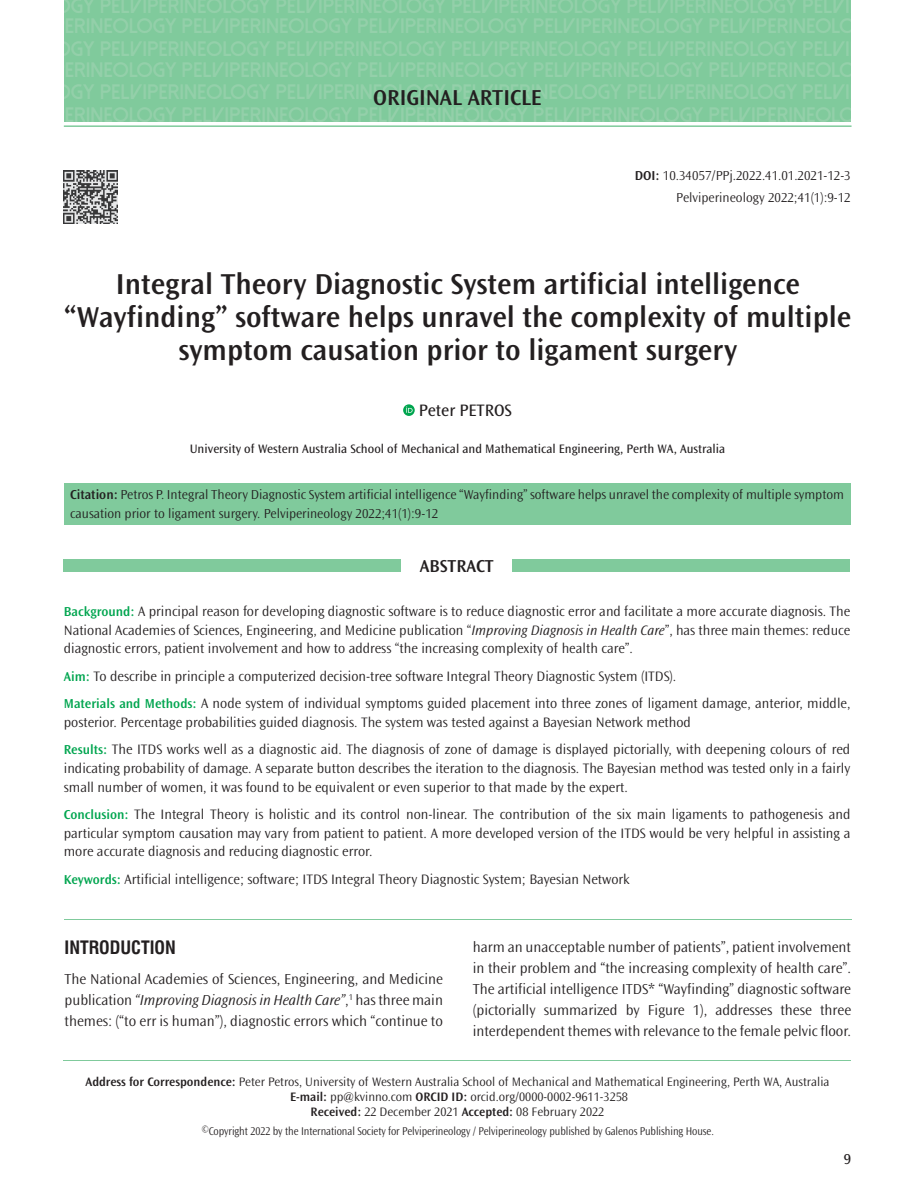
<style>
.page{position:relative;width:915px;height:1191px;background:#fff}
.page>*{position:absolute;margin:0;border:0;box-sizing:border-box;transform-origin:0 0}
._1__BAŞLIK{font:600 30px/33px "Ocean Sans Std";color:#231f20;text-align:center}
.TÜR{font:600 22.5px "Ocean Sans Std";color:#231f20}
.BUYUK_BASLIK{font:18px "Swiss Condensed Bold Tr";color:#231f20}
.OZET{font:600 18px "Ocean Sans Std";color:#231f20}
.YAZARLAR{font:17.25px "Ocean Sans Std";color:#231f20}
.YAZI{font:300 15px/21px "Ocean Sans Std";color:#231f20;text-align:justify}
.t1{font:15px "Ocean Sans Std";color:#231f20}
.OZET-2{font:300 14.25px/18.8px "Ocean Sans Std";color:#231f20;text-align:justify}
.CİTE_AS{font:300 13.5px/18.8px "Ocean Sans Std";color:#231f20}
.DOİ{font:300 13.5px "Ocean Sans Std";color:#231f20}
.SAYFA_NO{font:300 13.5px "Ocean Sans Std";color:#231f20}
.YAZİSMA_ADRESİ_BOLUM{font:300 12.75px "Ocean Sans Std";color:#231f20}
.KURUMLAR{font:12.75px "Ocean Sans Std";color:#231f20}
.t2{font:300 11.7px "Ocean Sans Std";letter-spacing:-.005em;color:#231f20;scale:.9 1}
.s1{font-weight:600}
.s2{font-weight:600;font-size:13.5px;color:#00a54f}
.s3{font-style:italic}
</style>
<div class="page">
<hr style="left:63px;top:1060px;width:787px;height:1px;background:#80ca9c">
<div style="left:64px;top:0;width:786px;height:122px;background:#80ca9c"></div>
<img style="left:64px;top:170px;width:53px;height:54px">
<svg style="left:403px;top:404px;width:11px;height:12px"></svg>
<svg style="left:406px;top:406px;width:6px;height:7px"></svg>
<div style="left:63px;top:559px;width:338px;height:12px;background:#80ca9c"></div>
<div style="left:512px;top:559px;width:338px;height:12px;background:#80ca9c"></div>
<hr style="left:64px;top:918px;width:786px;height:1px;background:#80ca9c">
<hr style="left:64px;top:125px;width:787px;height:2px;background:#80ca9c">
<div style="left:64px;top:483px;width:786px;height:41px;background:#80ca9c"></div>
<p class="TÜR" style="left:373px;top:85px;width:170px">ORIGINAL ARTICLE</p>
<p class="DOİ" style="left:634px;top:168px;width:217px"><span class="s1">DOI:</span> 10.34057/PPj.2022.41.01.2021-12-3</p>
<p class="SAYFA_NO" style="left:676px;top:190px;width:176px">Pelviperineology 2022;41(1):9-12</p>
<p class="_1__BAŞLIK" style="left:64px;top:268px;width:788px">Integral Theory Diagnostic System artificial intelligence “Wayfinding” software helps unravel the complexity of multiple symptom causation prior to ligament surgery</p>
<p class="YAZARLAR" style="left:419px;top:401px;width:94px">Peter PETROS</p>
<p class="KURUMLAR" style="left:190px;top:441px;width:537px">University of Western Australia School of Mechanical and Mathematical Engineering, Perth WA, Australia</p>
<p class="CİTE_AS" style="left:70px;top:486px;width:775px"><span class="s1">Citation:</span> Petros P. Integral Theory Diagnostic System artificial intelligence “Wayfinding” software helps unravel the complexity of multiple symptom causation prior to ligament surgery. Pelviperineology 2022;41(1):9-12</p>
<p class="OZET" style="left:419px;top:556px;width:75px">ABSTRACT</p>
<p class="OZET-2" style="left:64px;top:602px;width:787px"><span class="s2">Background:</span> A principal reason for developing diagnostic software is to reduce diagnostic error and facilitate a more accurate diagnosis. The National Academies of Sciences, Engineering, and Medicine publication “<span class="s3">Improving Diagnosis in Health Care</span>”, has three main themes: reduce diagnostic errors, patient involvement and how to address “the increasing complexity of health care”.</p>
<p class="OZET-2" style="left:64px;top:667px;width:613px"><span class="s2">Aim:</span> To describe in principle a computerized decision-tree software Integral Theory Diagnostic System (ITDS).</p>
<p class="OZET-2" style="left:64px;top:694px;width:787px"><span class="s2">Materials and Methods:</span> A node system of individual symptoms guided placement into three zones of ligament damage, anterior, middle, posterior. Percentage probabilities guided diagnosis. The system was tested against a Bayesian Network method</p>
<p class="OZET-2" style="left:64px;top:740px;width:787px"><span class="s2">Results:</span> The ITDS works well as a diagnostic aid. The diagnosis of zone of damage is displayed pictorially, with deepening colours of red indicating probability of damage. A separate button describes the iteration to the diagnosis. The Bayesian method was tested only in a fairly small number of women, it was found to be equivalent or even superior to that made by the expert.</p>
<p class="OZET-2" style="left:64px;top:805px;width:787px"><span class="s2">Conclusion:</span> The Integral Theory is holistic and its control non-linear. The contribution of the six main ligaments to pathogenesis and particular symptom causation may vary from patient to patient. A more developed version of the ITDS would be very helpful in assisting a more accurate diagnosis and reducing diagnostic error.</p>
<p class="OZET-2" style="left:64px;top:869px;width:567px"><span class="s2">Keywords:</span> Artificial intelligence; software; ITDS Integral Theory Diagnostic System; Bayesian Network</p>
<p class="BUYUK_BASLIK" style="left:65px;top:937px;width:113px">INTRODUCTION</p>
<p class="YAZI" style="left:65px;top:968px;width:380px">The National Academies of Sciences, Engineering, and Medicine publication <span class="s3">“Improving Diagnosis in Health Care”</span>,<sup>1</sup> has three main themes: (“to err is human”), diagnostic errors which “continue to</p>
<p class="YAZI" style="left:472px;top:936px;width:380px">harm an unacceptable number of patients”, patient involvement in their problem and “the increasing complexity of health care”.<br>The artificial intelligence ITDS* “Wayfinding” diagnostic software (pictorially summarized by Figure 1), addresses these three interdependent themes with relevance to the female pelvic floor.</p>
<p class="YAZİSMA_ADRESİ_BOLUM" style="left:85px;top:1074px;width:745px"><span class="s1">Address for Correspondence:</span> Peter Petros, University of Western Australia School of Mechanical and Mathematical Engineering, Perth WA, Australia</p>
<p class="YAZİSMA_ADRESİ_BOLUM" style="left:290px;top:1089px;width:339px"><span class="s1">E-mail:</span> pp@kvinno.com <span class="s1">ORCID ID:</span> orcid.org/0000-0002-9611-3258</p>
<p class="YAZİSMA_ADRESİ_BOLUM" style="left:310px;top:1104px;width:295px"><span class="s1">Received:</span> 22 December 2021 <span class="s1">Accepted:</span> 08 February 2022</p>
<p class="t2" style="left:202px;top:1125px;width:570px"><sup>©</sup>Copyright 2022 by the International Society for Pelviperineology / Pelviperineology published by Galenos Publishing House.</p>
<p class="t1" style="left:843px;top:1150px;width:9px">9</p>
</div>
